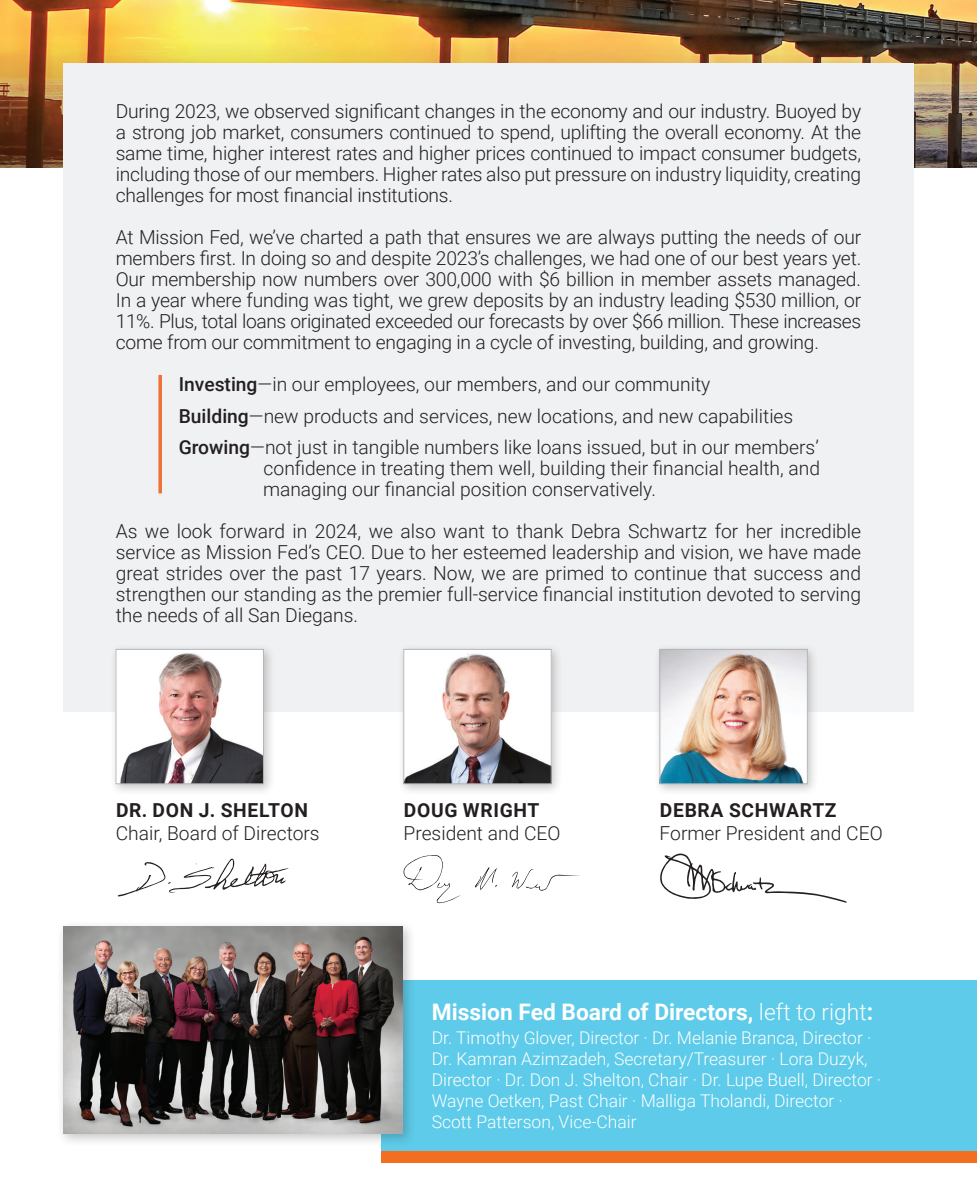
<style>
.page{position:relative;width:977px;height:1197px;background:#fff}
.page>*{position:absolute;margin:0;border:0;box-sizing:border-box;transform-origin:0 0}
.t1{font:700 22.75px "Roboto";color:#fff}
.t2{font:300 19.25px/21px "Roboto";color:#231f20;text-align:justify}
.t3{font:700 19.25px "Roboto";letter-spacing:.035em;color:#231f20}
.t4{font:300 17.5px/21px "Roboto";color:#fff}
.s1{font-weight:500}
.s2{font-weight:300}
</style>
<div class="page">
<div style="left:382px;top:980px;width:594px;height:172px;background:#5dcbe9"></div>
<img style="left:0;top:0;width:976px;height:168px">
<div style="left:63px;top:63px;width:851px;height:649px;background:#f0f1f2"></div>
<div style="left:109px;top:643px;width:166px;height:153px;background:#231f20;opacity:.25"></div>
<img style="left:118px;top:651px;width:144px;height:131px">
<div style="left:116px;top:649px;width:148px;height:135px;border:1px solid #b4b5b8"></div>
<div style="left:397px;top:643px;width:166px;height:153px;background:#231f20;opacity:.25"></div>
<img style="left:405px;top:651px;width:144px;height:131px">
<div style="left:403px;top:649px;width:148px;height:135px;border:1px solid #b4b5b8"></div>
<div style="left:653px;top:643px;width:166px;height:153px;background:#231f20;opacity:.25"></div>
<img style="left:661px;top:651px;width:144px;height:131px">
<div style="left:659px;top:649px;width:148px;height:135px;border:1px solid #b4b5b8"></div>
<div style="left:56px;top:919px;width:360px;height:228px;background:#231f20;opacity:.25"></div>
<img style="left:63px;top:926px;width:339px;height:208px">
<svg style="left:158px;top:375px;width:4px;height:118px"></svg>
<svg style="left:117px;top:858px;width:172px;height:39px"></svg>
<svg style="left:511px;top:869px;width:69px;height:22px"></svg>
<svg style="left:475px;top:867px;width:22px;height:23px"></svg>
<svg style="left:403px;top:855px;width:58px;height:48px"></svg>
<svg style="left:660px;top:853px;width:186px;height:50px"></svg>
<div style="left:382px;top:1152px;width:594px;height:11px;background:#f36e21"></div>
<p class="t2" style="left:116px;top:100px;width:747px">During 2023, we observed significant changes in the economy and our industry. Buoyed by a strong job market, consumers continued to spend, uplifting the overall economy. At the same time, higher interest rates and higher prices continued to impact consumer budgets, including those of our members. Higher rates also put pressure on industry liquidity, creating challenges for most financial institutions.</p>
<p class="t2" style="left:116px;top:226px;width:747px">At Mission Fed, we’ve charted a path that ensures we are always putting the needs of our members first. In doing so and despite 2023’s challenges, we had one of our best years yet.<br>Our membership now numbers over 300,000 with $6 billion in member assets managed.<br>In a year where funding was tight, we grew deposits by an industry leading $530 million, or 11%. Plus, total loans originated exceeded our forecasts by over $66 million. These increases come from our commitment to engaging in a cycle of investing, building, and growing.</p>
<p class="t2" style="left:179px;top:373px;width:533px"><span class="s1">Investing</span>—in our employees, our members, and our community</p>
<p class="t2" style="left:179px;top:405px;width:616px"><span class="s1">Building</span>—new products and services, new locations, and new capabilities</p>
<p class="t2" style="left:179px;top:436px;width:641px"><span class="s1">Growing</span>—not just in tangible numbers like loans issued, but in our members’</p>
<p class="t2" style="left:264px;top:457px;width:558px">confidence in treating them well, building their financial health, and</p>
<p class="t2" style="left:263px;top:478px;width:394px">managing our financial position conservatively.</p>
<p class="t2" style="left:116px;top:520px;width:747px">As we look forward in 2024, we also want to thank Debra Schwartz for her incredible service as Mission Fed’s CEO. Due to her esteemed leadership and vision, we have made great strides over the past 17 years. Now, we are primed to continue that success and strengthen our standing as the premier full-service financial institution devoted to serving the needs of all San Diegans.</p>
<p class="t3" style="left:116px;top:797px;width:193px">DR. DON J. SHELTON</p>
<p class="t2" style="left:116px;top:822px;width:205px">Chair, Board of Directors</p>
<p class="t3" style="left:404px;top:797px;width:137px">DOUG WRIGHT</p>
<p class="t2" style="left:403px;top:822px;width:158px">President and CEO</p>
<p class="t3" style="left:660px;top:797px;width:178px">DEBRA SCHWARTZ</p>
<p class="t2" style="left:659px;top:822px;width:225px">Former President and CEO</p>
<p class="t1" style="left:432px;top:996px;width:443px">Mission Fed Board of Directors, <span class="s2">left to right</span>:</p>
<p class="t4" style="left:432px;top:1027px;width:451px">Dr. Timothy Glover, Director · Dr. Melanie Branca, Director · Dr. Kamran Azimzadeh, Secretary/Treasurer · Lora Duzyk, Director · Dr. Don J. Shelton, Chair · Dr. Lupe Buell, Director · Wayne Oetken, Past Chair · Malliga Tholandi, Director ·</p>
<p class="t4" style="left:432px;top:1111px;width:206px">Scott Patterson, Vice-Chair</p>
</div>
